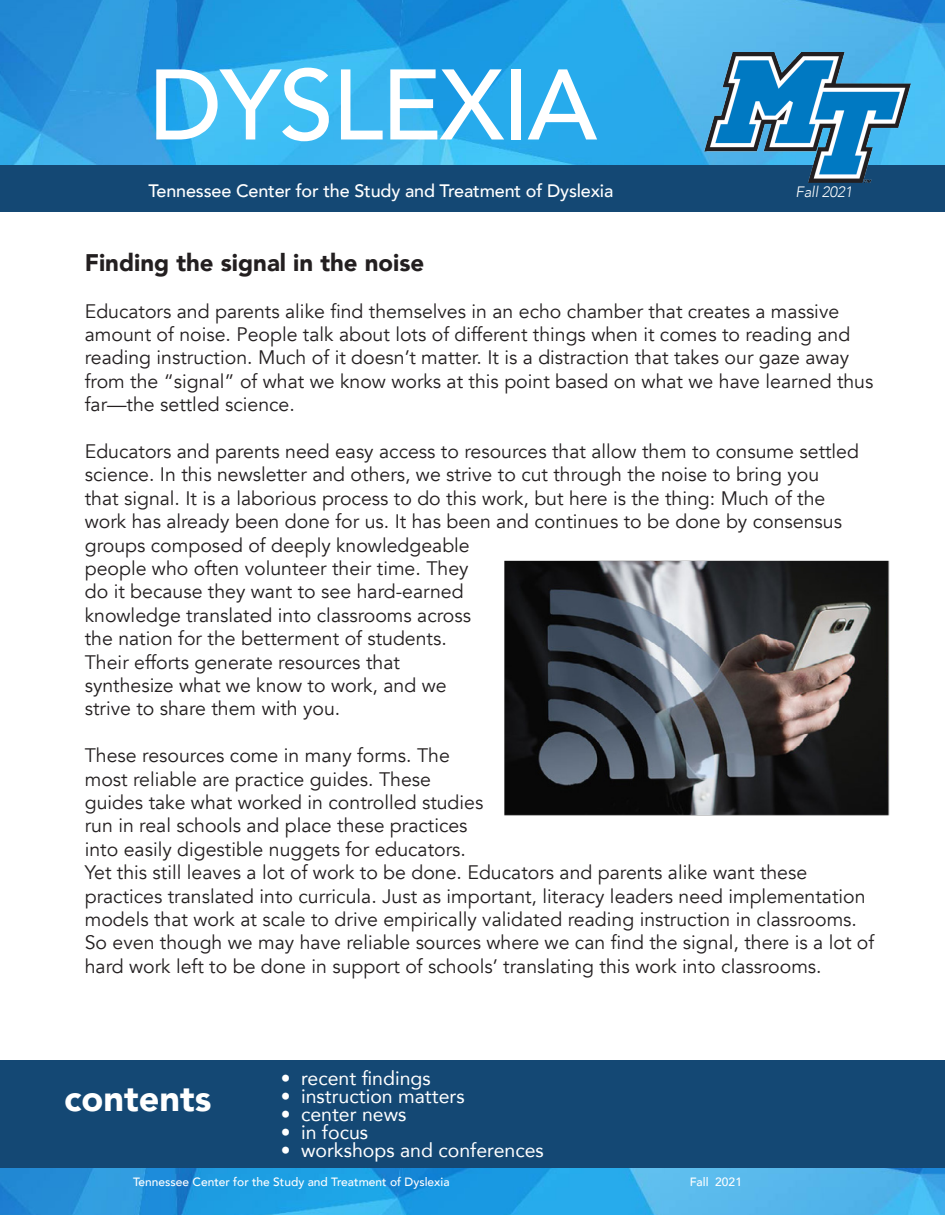
<style>
.page{position:relative;width:945px;height:1215px;background:#fff}
.page>*{position:absolute;margin:0;border:0;box-sizing:border-box;transform-origin:0 0}
.t1{font:500 99px "Avenir";letter-spacing:-.02em;color:#fff}
.t2{font:900 36px "Avenir";color:#fff}
.t3{font:900 24px "Avenir";color:#231f20}
.t4{font:19.5px/23.4px "Avenir";color:#231f20}
.t5{font:19.5px "Avenir";color:#fff}
.t6{font:500 18px "Avenir";letter-spacing:-.01em;color:#fff}
.t7{font:italic 300 15px "Avenir";letter-spacing:-.01em;color:#fff}
.t8{font:500 12px "Avenir";color:#fff}
</style>
<div class="page">
<img style="left:0;top:1168px;width:945px;height:47px">
<img style="left:0;top:0;width:945px;height:166px">
<div style="left:0;top:166px;width:945px;height:46px;background:#144874"></div>
<div style="left:0;top:1060px;width:945px;height:108px;background:#144874"></div>
<img style="left:705px;top:53px;width:206px;height:130px">
<img style="left:504px;top:560px;width:386px;height:256px">
<p class="t1" style="left:149px;top:19px;width:450px">DYSLEXIA</p>
<p class="t6" style="left:148px;top:175px;width:466px">Tennessee Center for the Study and Treatment of Dyslexia</p>
<p class="t7" style="left:795px;top:183px;width:59px">Fall 2021</p>
<p class="t3" style="left:85px;top:242px;width:341px">Finding the signal in the noise</p>
<p class="t4" style="left:85px;top:300px;width:790px">Educators and parents alike find themselves in an echo chamber that creates a massive amount of noise. People talk about lots of different things when it comes to reading and reading instruction. Much of it doesn’t matter. It is a distraction that takes our gaze away from the “signal” of what we know works at this point based on what we have learned thus far—the settled science.</p>
<p class="t4" style="left:85px;top:440px;width:776px">Educators and parents need easy access to resources that allow them to consume settled science. In this newsletter and others, we strive to cut through the noise to bring you<br>that signal. It is a laborious process to do this work, but here is the thing: Much of the work has already been done for us. It has been and continues to be done by consensus groups composed of deeply knowledgeable<br>people who often volunteer their time. They<br>do it because they want to see hard-earned<br>knowledge translated into classrooms across<br>the nation for the betterment of students.<br>Their efforts generate resources that<br>synthesize what we know to work, and we<br>strive to share them with you.</p>
<p class="t4" style="left:85px;top:744px;width:791px">These resources come in many forms. The<br>most reliable are practice guides. These<br>guides take what worked in controlled studies<br>run in real schools and place these practices<br>into easily digestible nuggets for educators.<br>Yet this still leaves a lot of work to be done. Educators and parents alike want these practices translated into curricula. Just as important, literacy leaders need implementation models that work at scale to drive empirically validated reading instruction in classrooms.<br>So even though we may have reliable sources where we can find the signal, there is a lot of hard work left to be done in support of schools’ translating this work into classrooms.</p>
<p class="t2" style="left:64px;top:1067px;width:149px">contents</p>
<p class="t5" style="left:281px;top:1062px;width:151px">• recent findings</p>
<p class="t5" style="left:281px;top:1080px;width:185px">• instruction matters</p>
<p class="t5" style="left:281px;top:1098px;width:127px">• center news</p>
<p class="t5" style="left:281px;top:1116px;width:89px">• in focus</p>
<p class="t5" style="left:281px;top:1134px;width:265px">• workshops and conferences</p>
<p class="t8" style="left:133px;top:1171px;width:318px">Tennessee Center for the Study and Treatment of Dyslexia</p>
<p class="t8" style="left:690px;top:1171px;width:54px">Fall 2021</p>
</div>
